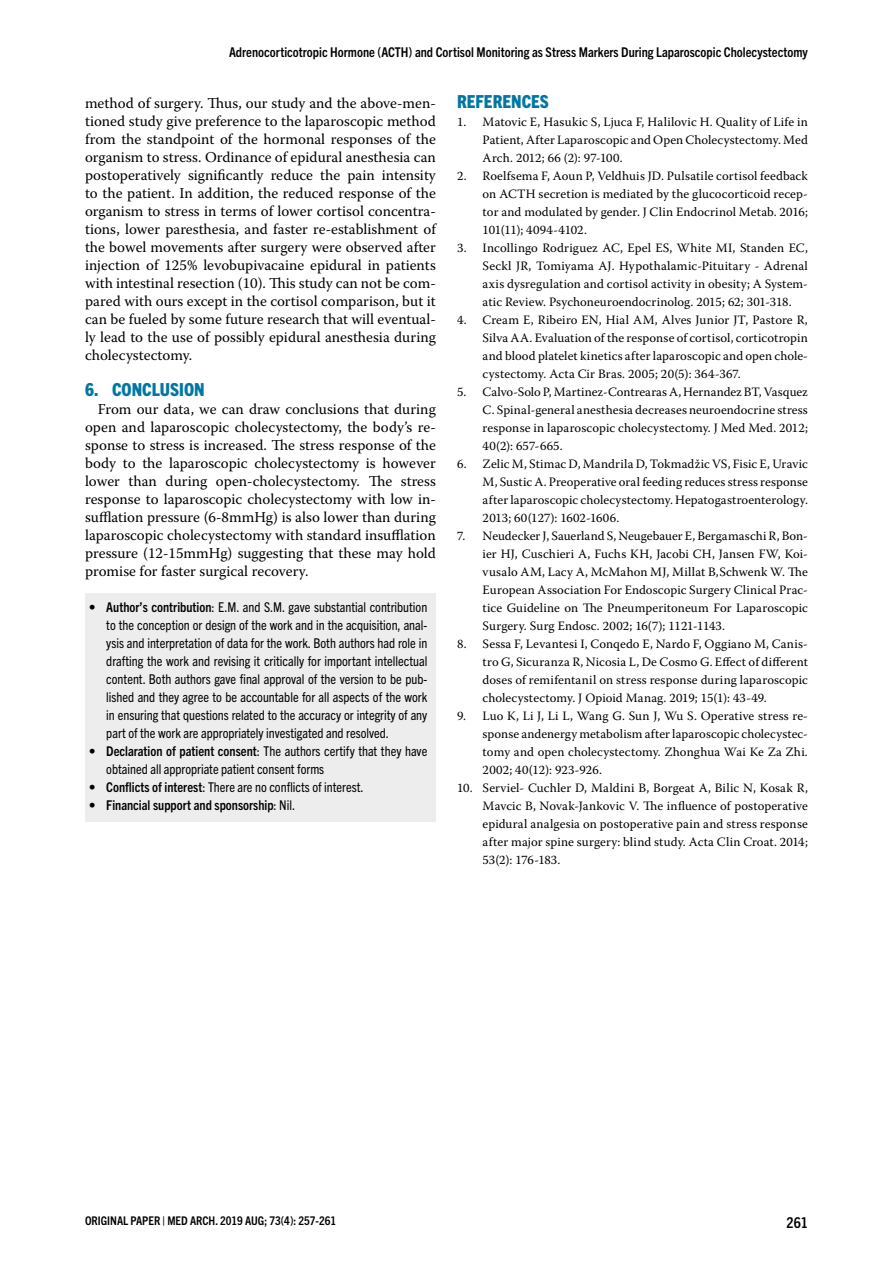
<style>
.page{position:relative;width:893px;height:1263px;background:#fff}
.page>*{position:absolute;margin:0;border:0;box-sizing:border-box;transform-origin:0 0}
.t1{font:800 condensed 18px "Trade Gothic Next LT Pro";color:#0077a3}
.t2{font:15px/18px "Warnock Pro";color:#000;text-align:justify}
.t3{font:700 condensed 15px "Trade Gothic Next LT Pro";color:#000}
.t4{font:condensed 13.5px/18px "Trade Gothic Next LT Pro";color:#000;text-align:justify}
.t5{font:700 condensed 13.5px "Trade Gothic Next LT Pro";color:#000}
.t6{font:12.75px/18px "Warnock Pro";letter-spacing:.01em;color:#000;text-align:justify}
.t7{font:700 condensed 12px "Trade Gothic Next LT Pro";color:#000}
.s1{font-weight:700}
.s2{font-weight:400}
</style>
<div class="page">
<div style="left:85px;top:593px;width:351px;height:157px;background:#ededed"></div>
<div style="left:85px;top:737px;width:351px;height:49px;background:#ededed"></div>
<div style="left:85px;top:773px;width:351px;height:31px;background:#ededed"></div>
<div style="left:85px;top:791px;width:351px;height:31px;background:#ededed"></div>
<p class="t5" style="left:229px;top:43px;width:580px">Adrenocorticotropic Hormone (ACTH) and Cortisol Monitoring as Stress Markers During Laparoscopic Cholecystectomy</p>
<p class="t2" style="left:85px;top:94px;width:352px">method of surgery. Thus, our study and the above-men&shy;tioned study give preference to the laparoscopic method from the standpoint of the hormonal responses of the organism to stress. Ordinance of epidural anesthesia can postoperatively significantly reduce the pain intensity to the patient. In addition, the reduced response of the organism to stress in terms of lower cortisol concentra&shy;tions, lower paresthesia, and faster re-establishment of the bowel movements after surgery were observed after injection of 125% levobupivacaine epidural in patients with intestinal resection (10). This study can not be com&shy;pared with ours except in the cortisol comparison, but it can be fueled by some future research that will eventual&shy;ly lead to the use of possibly epidural anesthesia during cholecystectomy.</p>
<h1 class="t1" style="left:85px;top:377px;width:121px">6. CONCLUSION</h1>
<p class="t2" style="left:85px;top:400px;width:352px;text-indent:13px">From our data, we can draw conclusions that during open and laparoscopic cholecystectomy, the body’s re&shy;sponse to stress is increased. The stress response of the body to the laparoscopic cholecystectomy is however lower than during open-cholecystectomy. The stress response to laparoscopic cholecystectomy with low in&shy;sufflation pressure (6-8mmHg) is also lower than during laparoscopic cholecystectomy with standard insufflation pressure (12-15mmHg) suggesting that these may hold promise for faster surgical recovery.</p>
<p class="t4" style="left:106px;top:597px;width:323px;text-indent:-17px">• <span class="s1">Author’s contribution</span>: E.M. and S.M. gave substantial contribution to the conception or design of the work and in the acquisition, anal&shy;ysis and interpretation of data for the work. Both authors had role in drafting the work and revising it critically for important intellectual content. Both authors gave final approval of the version to be pub&shy;lished and they agree to be accountable for all aspects of the work in ensuring that questions related to the accuracy or integrity of any part of the work are appropriately investigated and resolved.</p>
<p class="t4" style="left:106px;top:741px;width:323px;text-indent:-17px">• <span class="s1">Declaration of patient consent</span>: The authors certify that they have obtained all appropriate patient consent forms</p>
<p class="t4" style="left:89px;top:777px;width:276px">• <span class="s1">Conflicts of interest</span>: There are no conflicts of interest.</p>
<p class="t5" style="left:89px;top:796px;width:207px"><span class="s2">•</span> Financial support and sponsorship<span class="s2">: Nil.</span></p>
<h1 class="t1" style="left:457px;top:89px;width:93px">REFERENCES</h1>
<p class="t6" style="left:483px;top:113px;width:327px;text-indent:-26px">1. Matovic E, Hasukic S, Ljuca F, Halilovic H. Quality of Life in Patient, After Laparoscopic and Open Cholecystectomy. Med Arch. 2012; 66 (2): 97-100.</p>
<p class="t6" style="left:483px;top:167px;width:327px;text-indent:-26px">2. Roelfsema F, Aoun P, Veldhuis JD. Pulsatile cortisol feedback on ACTH secretion is mediated by the glucocorticoid recep&shy;tor and modulated by gender. J Clin Endocrinol Metab. 2016; 101(11); 4094-4102.</p>
<p class="t6" style="left:483px;top:239px;width:327px;text-indent:-26px">3. Incollingo Rodriguez AC, Epel ES, White MI, Standen EC, Seckl JR, Tomiyama AJ. Hypothalamic-Pituitary - Adrenal axis dysregulation and cortisol activity in obesity; A System&shy;atic Review. Psychoneuroendocrinolog. 2015; 62; 301-318.</p>
<p class="t6" style="left:483px;top:311px;width:327px;text-indent:-26px">4. Cream E, Ribeiro EN, Hial AM, Alves Junior JT, Pastore R, Silva AA. Evaluation of the response of cortisol, corticotropin and blood platelet kinetics after laparoscopic and open chole&shy;cystectomy. Acta Cir Bras. 2005; 20(5): 364-367.</p>
<p class="t6" style="left:483px;top:383px;width:327px;text-indent:-26px">5. Calvo-Solo P, Martinez-Contrearas A, Hernandez BT, Vasquez C. Spinal-general anesthesia decreases neuroendocrine stress response in laparoscopic cholecystectomy. J Med Med. 2012; 40(2): 657-665.</p>
<p class="t6" style="left:483px;top:455px;width:327px;text-indent:-26px">6. Zelic M, Stimac D, Mandrila D, Tokmadžic VS, Fisic E, Uravic M, Sustic A. Preoperative oral feeding reduces stress response after laparoscopic cholecystectomy. Hepatogastroenterology.<br>2013; 60(127): 1602-1606.</p>
<p class="t6" style="left:483px;top:527px;width:327px;text-indent:-26px">7. Neudecker J, Sauerland S, Neugebauer E, Bergamaschi R, Bon&shy;ier HJ, Cuschieri A, Fuchs KH, Jacobi CH, Jansen FW, Koi&shy;vusalo AM, Lacy A, McMahon MJ, Millat B,Schwenk W. The European Association For Endoscopic Surgery Clinical Prac&shy;tice Guideline on The Pneumperitoneum For Laparoscopic Surgery. Surg Endosc. 2002; 16(7); 1121-1143.</p>
<p class="t6" style="left:483px;top:635px;width:327px;text-indent:-26px">8. Sessa F, Levantesi I, Conqedo E, Nardo F, Oggiano M, Canis&shy;tro G, Sicuranza R, Nicosia L, De Cosmo G. Effect of different doses of remifentanil on stress response during laparoscopic cholecystectomy. J Opioid Manag. 2019; 15(1): 43-49.</p>
<p class="t6" style="left:483px;top:707px;width:327px;text-indent:-26px">9. Luo K, Li J, Li L, Wang G. Sun J, Wu S. Operative stress re&shy;sponse andenergy metabolism after laparoscopic cholecystec&shy;tomy and open cholecystectomy. Zhonghua Wai Ke Za Zhi.<br>2002; 40(12): 923-926.</p>
<p class="t6" style="left:483px;top:779px;width:327px;text-indent:-26px">10. Serviel- Cuchler D, Maldini B, Borgeat A, Bilic N, Kosak R, Mavcic B, Novak-Jankovic V. The influence of postoperative epidural analgesia on postoperative pain and stress response after major spine surgery: blind study. Acta Clin Croat. 2014; 53(2): 176-183.</p>
<p class="t7" style="left:85px;top:1213px;width:253px">ORIGINAL PAPER | Med Arch. 2019 AUG; 73(4): 257-261</p>
<p class="t3" style="left:786px;top:1212px;width:23px">261</p>
</div>
